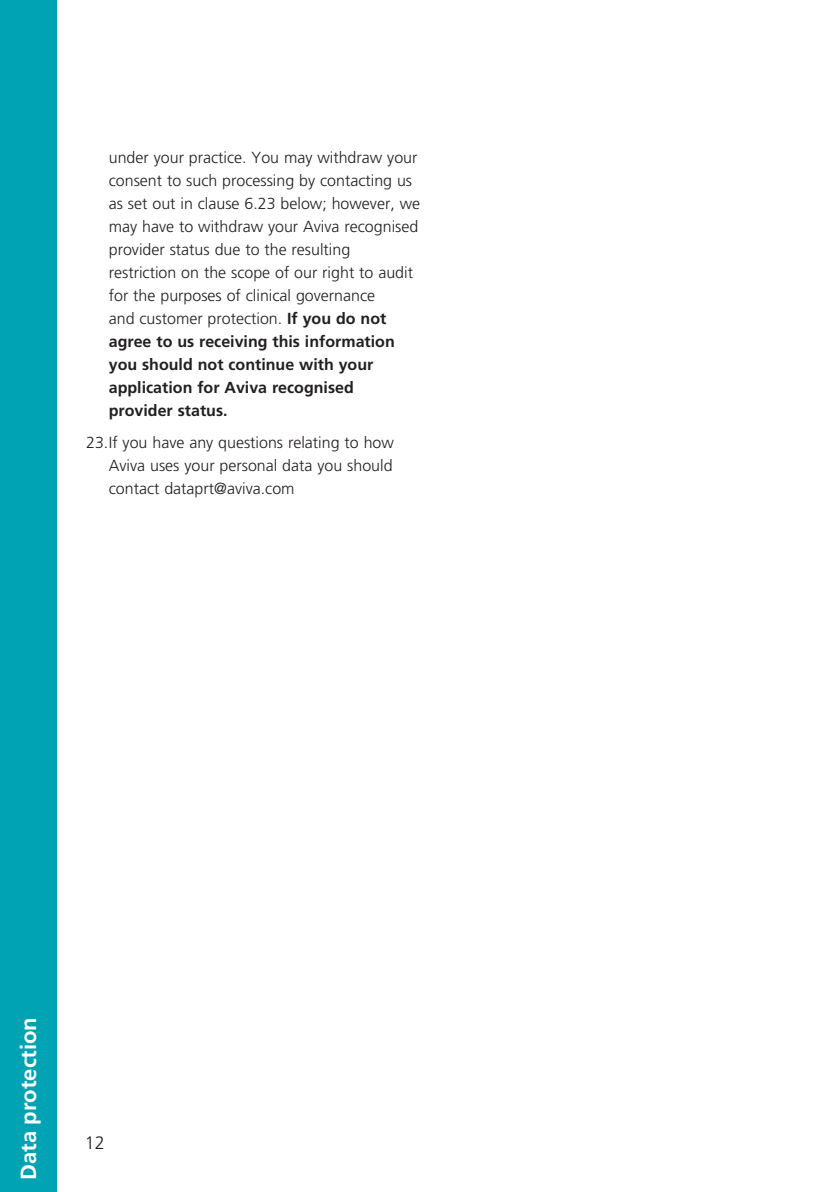
<style>
.page{position:relative;width:840px;height:1192px;background:#fff}
.page>*{position:absolute;margin:0;border:0;box-sizing:border-box;transform-origin:0 0}
.t1{font:700 22px "Frutiger LT Std";color:#fff}
.t2{font:300 18px "Frutiger LT Std";color:#231f20}
.t3{font:300 16px/23px "Frutiger LT Std";color:#231f20}
.s1{font-weight:700}
</style>
<div class="page">
<div style="left:0;top:0;width:56px;height:1191px;background:#00a3b4"></div>
<p class="t3" style="left:109px;top:147px;width:313px">under your practice. You may withdraw your consent to such processing by contacting us as set out in clause 6.23 below; however, we may have to withdraw your Aviva recognised provider status due to the resulting restriction on the scope of our right to audit for the purposes of clinical governance<br>and customer protection. <span class="s1">If you do not agree to us receiving this information you should not continue with your application for Aviva recognised provider status.</span></p>
<p class="t3" style="left:109px;top:431px;width:286px;text-align:justify;text-indent:-23px">23.If you have any questions relating to how Aviva uses your personal data you should contact dataprt@aviva.com</p>
<h1 class="t1" style="left:16px;top:1179px;width:164px;rotate:-90deg">Data protection</h1>
<p class="t2" style="left:85px;top:1132px;width:22px">12</p>
</div>
